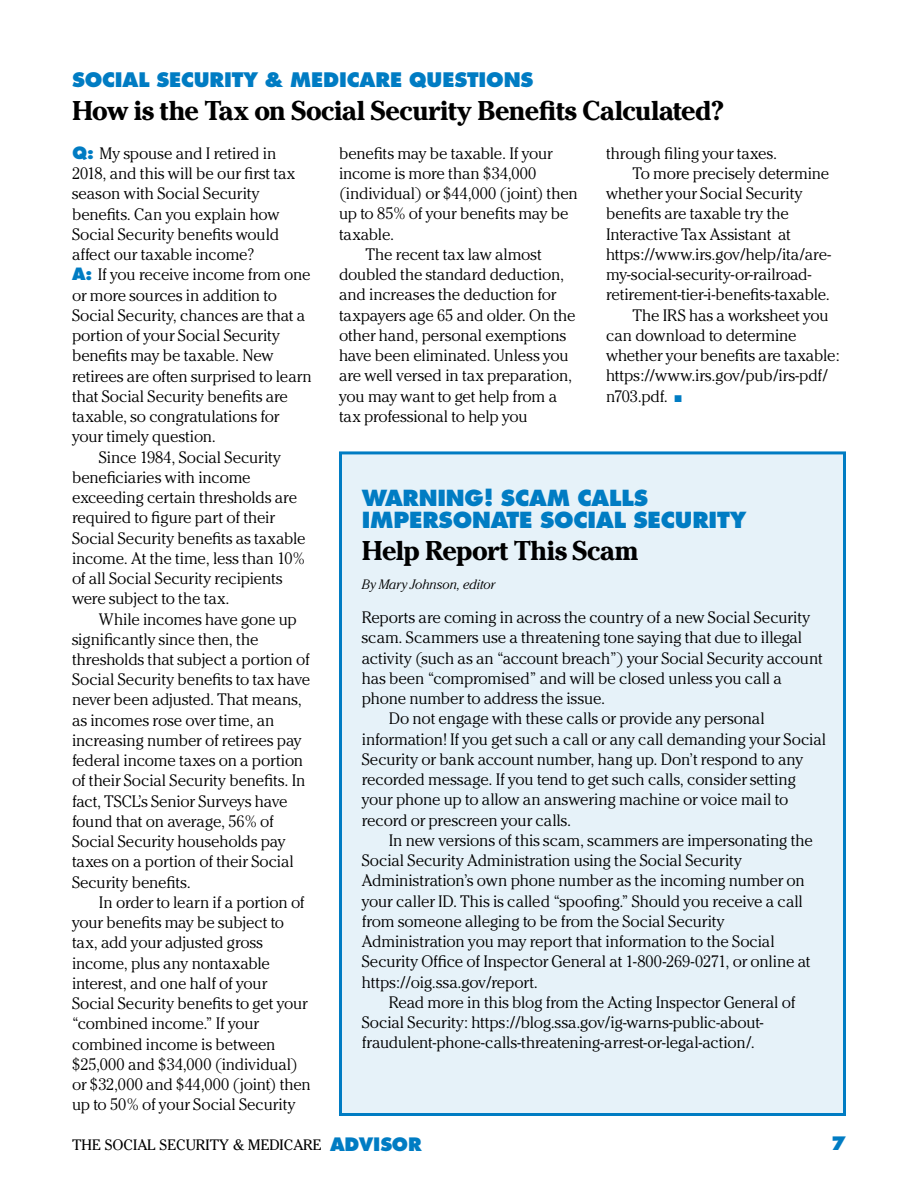
<style>
.page{position:relative;width:918px;height:1188px;background:#fff}
.page>*{position:absolute;margin:0;border:0;box-sizing:border-box;transform-origin:0 0}
.t1{font:700 27px "Cheltenham";letter-spacing:-.02em;color:#000}
.t2{font:800 21.6px/21.6px "Futura";letter-spacing:-.01em;color:#007cc3}
.t3{font:800 19.5px "Futura";letter-spacing:-.01em;color:#007cc3}
.t4{font:800 18px "Futura";color:#007cc3}
.t5{font:300 16.5px "Cheltenham";letter-spacing:-.01em;color:#000}
.t6{font:15px "Cheltenham";color:#000}
.t7{font:italic 300 13.5px "Cheltenham";letter-spacing:-.005em;color:#000}
.s1{font-family:"Futura";font-weight:800;color:#007cc3}
.s2{color:#007cc3}
.s3{font-family:"Futura";font-weight:800;font-size:18px;color:#007cc3}
</style>
<div class="page">
<div style="left:339px;top:451px;width:507px;height:665px;background:#e6f2f9;border:3px solid #007cc3"></div>
<p class="t3" style="left:72px;top:68px;width:463px">SOCIAL SECURITY &amp; MEDICARE QUESTIONS</p>
<h1 class="t1" style="left:72px;top:94px;width:654px">How is the Tax on Social Security Benefits Calculated?</h1>
<p class="t5" style="left:339px;top:143px;width:215px">benefits may be taxable. If your</p>
<p class="t5" style="left:339px;top:164px;width:199px">income is more than $34,000</p>
<p class="t5" style="left:339px;top:184px;width:240px">(individual) or $44,000 (joint) then</p>
<p class="t5" style="left:339px;top:204px;width:231px">up to 85% of your benefits may be</p>
<p class="t5" style="left:339px;top:224px;width:57px">taxable.</p>
<p class="t5" style="left:366px;top:245px;width:177px">The recent tax law almost</p>
<p class="t5" style="left:339px;top:265px;width:227px">doubled the standard deduction,</p>
<p class="t5" style="left:339px;top:285px;width:219px">and increases the deduction for</p>
<p class="t5" style="left:339px;top:305px;width:238px">taxpayers age 65 and older. On the</p>
<p class="t5" style="left:339px;top:326px;width:229px">other hand, personal exemptions</p>
<p class="t5" style="left:339px;top:346px;width:231px">have been eliminated. Unless you</p>
<p class="t5" style="left:339px;top:366px;width:235px">are well versed in tax preparation,</p>
<p class="t5" style="left:339px;top:386px;width:220px">you may want to get help from a</p>
<p class="t5" style="left:339px;top:407px;width:190px">tax professional to help you</p>
<p class="t5" style="left:72px;top:144px;width:206px"><span class="s1">Q:</span> My spouse and I retired in</p>
<p class="t5" style="left:72px;top:164px;width:225px">2018, and this will be our first tax</p>
<p class="t5" style="left:72px;top:184px;width:189px">season with Social Security</p>
<p class="t5" style="left:72px;top:204px;width:209px">benefits. Can you explain how</p>
<p class="t5" style="left:72px;top:225px;width:209px">Social Security benefits would</p>
<p class="t5" style="left:72px;top:245px;width:184px">affect our taxable income?</p>
<p class="t5" style="left:72px;top:265px;width:240px"><span class="s1">A:</span> If you receive income from one</p>
<p class="t5" style="left:72px;top:285px;width:207px">or more sources in addition to</p>
<p class="t5" style="left:72px;top:306px;width:235px">Social Security, chances are that a</p>
<p class="t5" style="left:72px;top:326px;width:210px">portion of your Social Security</p>
<p class="t5" style="left:72px;top:346px;width:203px">benefits may be taxable. New</p>
<p class="t5" style="left:72px;top:366px;width:241px">retirees are often surprised to learn</p>
<p class="t5" style="left:72px;top:387px;width:217px">that Social Security benefits are</p>
<p class="t5" style="left:72px;top:407px;width:209px">taxable, so congratulations for</p>
<p class="t5" style="left:72px;top:427px;width:146px">your timely question.</p>
<p class="t5" style="left:99px;top:447px;width:183px">Since 1984, Social Security</p>
<p class="t5" style="left:72px;top:468px;width:180px">beneficiaries with income</p>
<p class="t5" style="left:72px;top:488px;width:227px">exceeding certain thresholds are</p>
<p class="t5" style="left:72px;top:508px;width:205px">required to figure part of their</p>
<p class="t5" style="left:72px;top:528px;width:235px">Social Security benefits as taxable</p>
<p class="t5" style="left:72px;top:549px;width:234px">income. At the time, less than 10%</p>
<p class="t5" style="left:72px;top:569px;width:212px">of all Social Security recipients</p>
<p class="t5" style="left:72px;top:589px;width:159px">were subject to the tax.</p>
<p class="t5" style="left:99px;top:609px;width:199px">While incomes have gone up</p>
<p class="t5" style="left:72px;top:630px;width:188px">significantly since then, the</p>
<p class="t5" style="left:72px;top:650px;width:239px">thresholds that subject a portion of</p>
<p class="t5" style="left:72px;top:670px;width:240px">Social Security benefits to tax have</p>
<p class="t5" style="left:72px;top:690px;width:231px">never been adjusted. That means,</p>
<p class="t5" style="left:72px;top:711px;width:204px">as incomes rose over time, an</p>
<p class="t5" style="left:72px;top:731px;width:231px">increasing number of retirees pay</p>
<p class="t5" style="left:72px;top:751px;width:233px">federal income taxes on a portion</p>
<p class="t5" style="left:72px;top:771px;width:235px">of their Social Security benefits. In</p>
<p class="t5" style="left:72px;top:791px;width:217px">fact, TSCL’s Senior Surveys have</p>
<p class="t5" style="left:72px;top:812px;width:203px">found that on average, 56% of</p>
<p class="t5" style="left:72px;top:832px;width:215px">Social Security households pay</p>
<p class="t5" style="left:72px;top:852px;width:223px">taxes on a portion of their Social</p>
<p class="t5" style="left:72px;top:872px;width:120px">Security benefits.</p>
<p class="t5" style="left:99px;top:893px;width:207px">In order to learn if a portion of</p>
<p class="t5" style="left:72px;top:913px;width:214px">your benefits may be subject to</p>
<p class="t5" style="left:72px;top:933px;width:193px">tax, add your adjusted gross</p>
<p class="t5" style="left:72px;top:953px;width:200px">income, plus any nontaxable</p>
<p class="t5" style="left:72px;top:974px;width:197px">interest, and one half of your</p>
<p class="t5" style="left:72px;top:994px;width:237px">Social Security benefits to get your</p>
<p class="t5" style="left:72px;top:1014px;width:189px">“combined income.” If your</p>
<p class="t5" style="left:72px;top:1034px;width:205px">combined income is between</p>
<p class="t5" style="left:72px;top:1055px;width:227px">$25,000 and $34,000 (individual)</p>
<p class="t5" style="left:72px;top:1075px;width:240px">or $32,000 and $44,000 (joint) then</p>
<p class="t5" style="left:72px;top:1095px;width:225px">up to 50% of your Social Security</p>
<p class="t5" style="left:606px;top:143px;width:173px">through filing your taxes.</p>
<p class="t5" style="left:633px;top:164px;width:198px">To more precisely determine</p>
<p class="t5" style="left:606px;top:184px;width:198px">whether your Social Security</p>
<p class="t5" style="left:606px;top:204px;width:184px">benefits are taxable try the</p>
<p class="t5" style="left:606px;top:224px;width:186px">Interactive Tax Assistant at</p>
<p class="t5" style="left:606px;top:245px;width:227px">https://www.irs.gov/help/ita/are-</p>
<p class="t5" style="left:606px;top:265px;width:207px">my-social-security-or-railroad-</p>
<p class="t5" style="left:606px;top:285px;width:225px">retirement-tier-i-benefits-taxable.</p>
<p class="t5" style="left:633px;top:305px;width:197px">The IRS has a worksheet you</p>
<p class="t5" style="left:606px;top:326px;width:192px">can download to determine</p>
<p class="t5" style="left:606px;top:346px;width:235px">whether your benefits are taxable:</p>
<p class="t5" style="left:606px;top:366px;width:224px">https://www.irs.gov/pub/irs-pdf/</p>
<p class="t5" style="left:606px;top:386px;width:77px">n703.pdf. <span class="s2">■</span></p>
<h2 class="t2" style="left:362px;top:487px;width:386px">WARNING! SCAM CALLS<br>IMPERSONATE SOCIAL SECURITY</h2>
<h1 class="t1" style="left:362px;top:535px;width:278px">Help Report This Scam</h1>
<p class="t7" style="left:362px;top:577px;width:135px">By Mary Johnson, editor</p>
<p class="t5" style="left:362px;top:608px;width:450px">Reports are coming in across the country of a new Social Security</p>
<p class="t5" style="left:362px;top:628px;width:442px">scam. Scammers use a threatening tone saying that due to illegal</p>
<p class="t5" style="left:362px;top:648px;width:462px">activity (such as an “account breach”) your Social Security account</p>
<p class="t5" style="left:362px;top:669px;width:422px">has been “compromised” and will be closed unless you call a</p>
<p class="t5" style="left:362px;top:689px;width:245px">phone number to address the issue.</p>
<p class="t5" style="left:389px;top:709px;width:377px">Do not engage with these calls or provide any personal</p>
<p class="t5" style="left:362px;top:729px;width:466px">information! If you get such a call or any call demanding your Social</p>
<p class="t5" style="left:362px;top:750px;width:443px">Security or bank account number, hang up. Don’t respond to any</p>
<p class="t5" style="left:362px;top:770px;width:436px">recorded message. If you tend to get such calls, consider setting</p>
<p class="t5" style="left:362px;top:790px;width:428px">your phone up to allow an answering machine or voice mail to</p>
<p class="t5" style="left:362px;top:810px;width:211px">record or prescreen your calls.</p>
<p class="t5" style="left:389px;top:831px;width:426px">In new versions of this scam, scammers are impersonating the</p>
<p class="t5" style="left:362px;top:851px;width:382px">Social Security Administration using the Social Security</p>
<p class="t5" style="left:362px;top:871px;width:445px">Administration’s own phone number as the incoming number on</p>
<p class="t5" style="left:362px;top:891px;width:443px">your caller ID. This is called “spoofing.” Should you receive a call</p>
<p class="t5" style="left:362px;top:912px;width:364px">from someone alleging to be from the Social Security</p>
<p class="t5" style="left:362px;top:932px;width:414px">Administration you may report that information to the Social</p>
<p class="t5" style="left:362px;top:952px;width:450px">Security Office of Inspector General at 1-800-269-0271, or online at</p>
<p class="t5" style="left:362px;top:972px;width:178px">https://oig.ssa.gov/report.</p>
<p class="t5" style="left:389px;top:993px;width:408px">Read more in this blog from the Acting Inspector General of</p>
<p class="t5" style="left:362px;top:1013px;width:403px">Social Security: https://blog.ssa.gov/ig-warns-public-about-</p>
<p class="t5" style="left:362px;top:1033px;width:395px">fraudulent-phone-calls-threatening-arrest-or-legal-action/.</p>
<p class="t6" style="left:72px;top:1136px;width:351px">THE SOCIAL SECURITY &amp; MEDICARE <span class="s3">ADVISOR</span></p>
<p class="t4" style="left:831px;top:1132px;width:16px">7</p>
</div>
